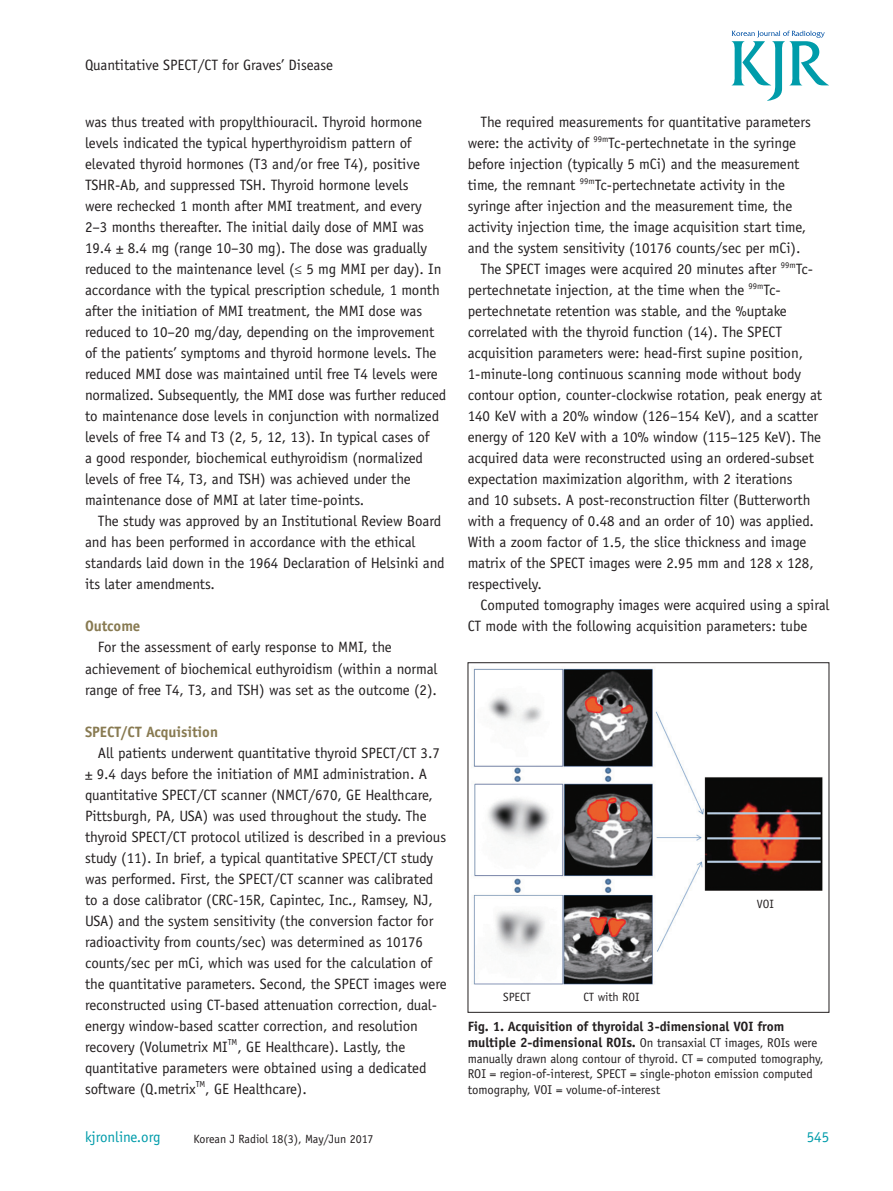
<style>
.page{position:relative;width:893px;height:1191px;background:#fff}
.page>*{position:absolute;margin:0;border:0;box-sizing:border-box;transform-origin:0 0}
.본문{font:15px/21px "Officina Sans Std";letter-spacing:-.005em;color:#231f20}
._1_제목{font:700 15px "Officina Sans Std";letter-spacing:-.005em;color:#887a51}
.t1{font:15px "Officina Sans Std";letter-spacing:-.005em;color:#009caa}
.그림제목{font:700 13.5px "Officina Sans Std";letter-spacing:-.005em;color:#231f20}
.그림제목-2{font:12.75px/15.5px "Officina Sans Std";letter-spacing:-.005em;color:#231f20}
.t2{font:12px "Officina Sans Std";letter-spacing:-.005em;color:#231f20}
.s1{font-weight:700;font-size:13.5px}
</style>
<div class="page">
<svg style="left:732px;top:31px;width:97px;height:70px"></svg>
<img style="left:473px;top:668px;width:350px;height:317px">
<p class="본문" style="left:85px;top:54px;width:250px">Quantitative SPECT/CT for Graves’ Disease</p>
<p class="본문" style="left:85px;top:112px;width:363px">was thus treated with propylthiouracil. Thyroid hormone levels indicated the typical hyperthyroidism pattern of elevated thyroid hormones (T3 and/or free T4), positive TSHR-Ab, and suppressed TSH. Thyroid hormone levels<br>were rechecked 1 month after MMI treatment, and every 2–3 months thereafter. The initial daily dose of MMI was 19.4 ± 8.4 mg (range 10–30 mg). The dose was gradually reduced to the maintenance level (≤ 5 mg MMI per day). In accordance with the typical prescription schedule, 1 month after the initiation of MMI treatment, the MMI dose was reduced to 10–20 mg/day, depending on the improvement of the patients’ symptoms and thyroid hormone levels. The reduced MMI dose was maintained until free T4 levels were normalized. Subsequently, the MMI dose was further reduced to maintenance dose levels in conjunction with normalized levels of free T4 and T3 (2, 5, 12, 13). In typical cases of<br>a good responder, biochemical euthyroidism (normalized levels of free T4, T3, and TSH) was achieved under the maintenance dose of MMI at later time-points.</p>
<p class="본문" style="left:85px;top:511px;width:361px;text-indent:13px">The study was approved by an Institutional Review Board and has been performed in accordance with the ethical standards laid down in the 1964 Declaration of Helsinki and its later amendments.</p>
<p class="_1_제목" style="left:85px;top:617px;width:57px">Outcome</p>
<p class="본문" style="left:85px;top:637px;width:354px;text-indent:13px">For the assessment of early response to MMI, the achievement of biochemical euthyroidism (within a normal range of free T4, T3, and TSH) was set as the outcome (2).</p>
<p class="_1_제목" style="left:85px;top:722px;width:135px">SPECT/CT Acquisition</p>
<p class="본문" style="left:85px;top:742px;width:363px;text-indent:13px">All patients underwent quantitative thyroid SPECT/CT 3.7 ± 9.4 days before the initiation of MMI administration. A quantitative SPECT/CT scanner (NMCT/670, GE Healthcare, Pittsburgh, PA, USA) was used throughout the study. The thyroid SPECT/CT protocol utilized is described in a previous study (11). In brief, a typical quantitative SPECT/CT study was performed. First, the SPECT/CT scanner was calibrated to a dose calibrator (CRC-15R, Capintec, Inc., Ramsey, NJ, USA) and the system sensitivity (the conversion factor for radioactivity from counts/sec) was determined as 10176 counts/sec per mCi, which was used for the calculation of the quantitative parameters. Second, the SPECT images were reconstructed using CT-based attenuation correction, dual&shy;energy window-based scatter correction, and resolution recovery (Volumetrix MI<sup>TM</sup>, GE Healthcare). Lastly, the quantitative parameters were obtained using a dedicated software (Q.metrix<sup>TM</sup>, GE Healthcare).</p>
<p class="t1" style="left:85px;top:1128px;width:77px">kjronline.org</p>
<p class="t2" style="left:194px;top:1132px;width:181px">Korean J Radiol 18(3), May/Jun 2017</p>
<p class="본문" style="left:468px;top:112px;width:345px;text-indent:13px">The required measurements for quantitative parameters were: the activity of <sup>99m</sup>Tc-pertechnetate in the syringe before injection (typically 5 mCi) and the measurement time, the remnant <sup>99m</sup>Tc-pertechnetate activity in the syringe after injection and the measurement time, the activity injection time, the image acquisition start time, and the system sensitivity (10176 counts/sec per mCi).</p>
<p class="본문" style="left:468px;top:259px;width:356px;text-indent:13px">The SPECT images were acquired 20 minutes after <sup>99m</sup>Tc&shy;pertechnetate injection, at the time when the <sup>99m</sup>Tc&shy;pertechnetate retention was stable, and the %uptake correlated with the thyroid function (14). The SPECT acquisition parameters were: head-first supine position, 1-minute-long continuous scanning mode without body contour option, counter-clockwise rotation, peak energy at 140 KeV with a 20% window (126–154 KeV), and a scatter energy of 120 KeV with a 10% window (115–125 KeV). The acquired data were reconstructed using an ordered-subset expectation maximization algorithm, with 2 iterations<br>and 10 subsets. A post-reconstruction filter (Butterworth with a frequency of 0.48 and an order of 10) was applied.<br>With a zoom factor of 1.5, the slice thickness and image matrix of the SPECT images were 2.95 mm and 128 x 128, respectively.</p>
<p class="본문" style="left:468px;top:595px;width:363px;text-indent:13px">Computed tomography images were acquired using a spiral<br>CT mode with the following acquisition parameters: tube</p>
<p class="t2" style="left:503px;top:989px;width:29px">SPECT</p>
<p class="t2" style="left:583px;top:989px;width:58px">CT with ROI</p>
<p class="t2" style="left:757px;top:897px;width:18px">VOI</p>
<p class="그림제목" style="left:468px;top:1018px;width:318px">Fig. 1. Acquisition of thyroidal 3-dimensional VOI from</p>
<p class="그림제목-2" style="left:468px;top:1035px;width:357px"><span class="s1">multiple 2-dimensional ROIs.</span> On transaxial CT images, ROIs were manually drawn along contour of thyroid. CT = computed tomography, ROI = region-of-interest, SPECT = single-photon emission computed tomography, VOI = volume-of-interest</p>
<p class="t1" style="left:807px;top:1128px;width:24px">545</p>
</div>
